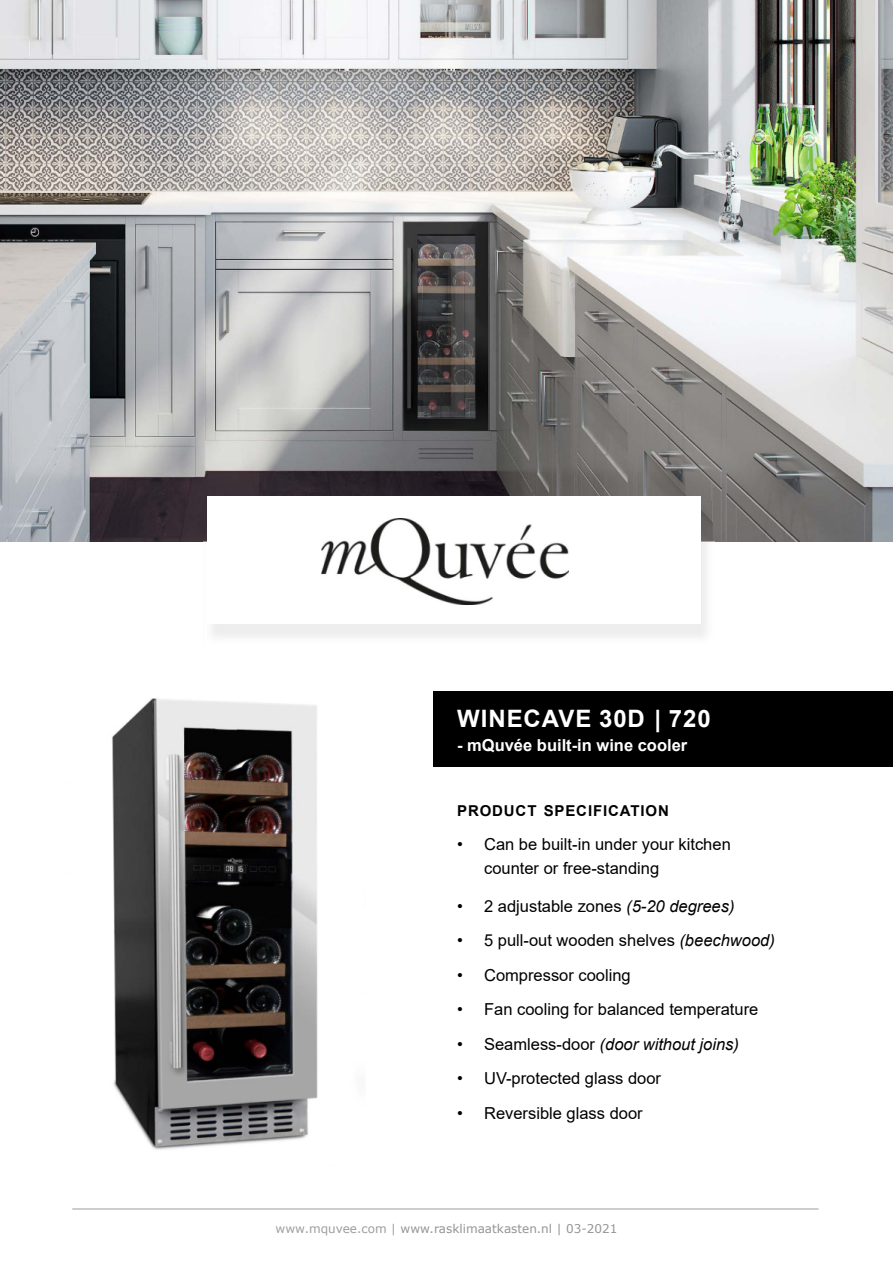
<style>
.page{position:relative;width:893px;height:1263px;background:#fff}
.page>*{position:absolute;margin:0;border:0;box-sizing:border-box;transform-origin:0 0}
.t1{font:700 24px "Arial";letter-spacing:.04em;color:#fff}
.t2{font:16.5px/24px "Arial";color:#000}
.t3{font:italic 16.5px "Arial";color:#000}
.t4{font:700 16.5px "Arial";color:#fff}
.t5{font:700 15px "Arial";letter-spacing:.06em;color:#000}
.t6{font:12px "Verdana";color:#939598}
.s1{font-style:italic}
.s2{font-style:normal}
.s3{color:#9d9d9c}
</style>
<div class="page">
<img style="left:0;top:0;width:893px;height:541px">
<img style="left:112px;top:698px;width:206px;height:452px">
<div style="left:207px;top:496px;width:494px;height:127px;background:#fff"></div>
<div style="left:433px;top:692px;width:460px;height:75px;background:#000"></div>
<img style="left:322px;top:519px;width:247px;height:86px">
<hr style="left:72px;top:1208px;width:747px;height:1px;background:#9d9d9c">
<h1 class="t1" style="left:457px;top:709px;width:255px">WINECAVE 30D | 720</h1>
<p class="t4" style="left:457px;top:739px;width:232px">- mQuvée built-in wine cooler</p>
<p class="t5" style="left:457px;top:804px;width:213px">PRODUCT SPECIFICATION</p>
<p class="t2" style="left:484px;top:834px;width:248px;text-indent:-27px">• Can be built-in under your kitchen counter or free-standing</p>
<p class="t2" style="left:457px;top:895px;width:279px">• 2 adjustable zones <span class="s1">(5-20 degrees)</span></p>
<p class="t2" style="left:457px;top:930px;width:319px">• 5 pull-out wooden shelves <span class="s1">(beechwood)</span></p>
<p class="t2" style="left:457px;top:964px;width:175px">• Compressor cooling</p>
<p class="t2" style="left:457px;top:999px;width:303px">• Fan cooling for balanced temperature</p>
<p class="t3" style="left:457px;top:1037px;width:283px"><span class="s2">• Seamless-door</span> (door without joins)</p>
<p class="t2" style="left:457px;top:1068px;width:205px">• UV-protected glass door</p>
<p class="t2" style="left:457px;top:1102px;width:187px">• Reversible glass door</p>
<p class="t6" style="left:276px;top:1224px;width:343px"><span class="s3">www.mquvee.com |</span> www.rasklimaatkasten.nl | 03-2021</p>
</div>
